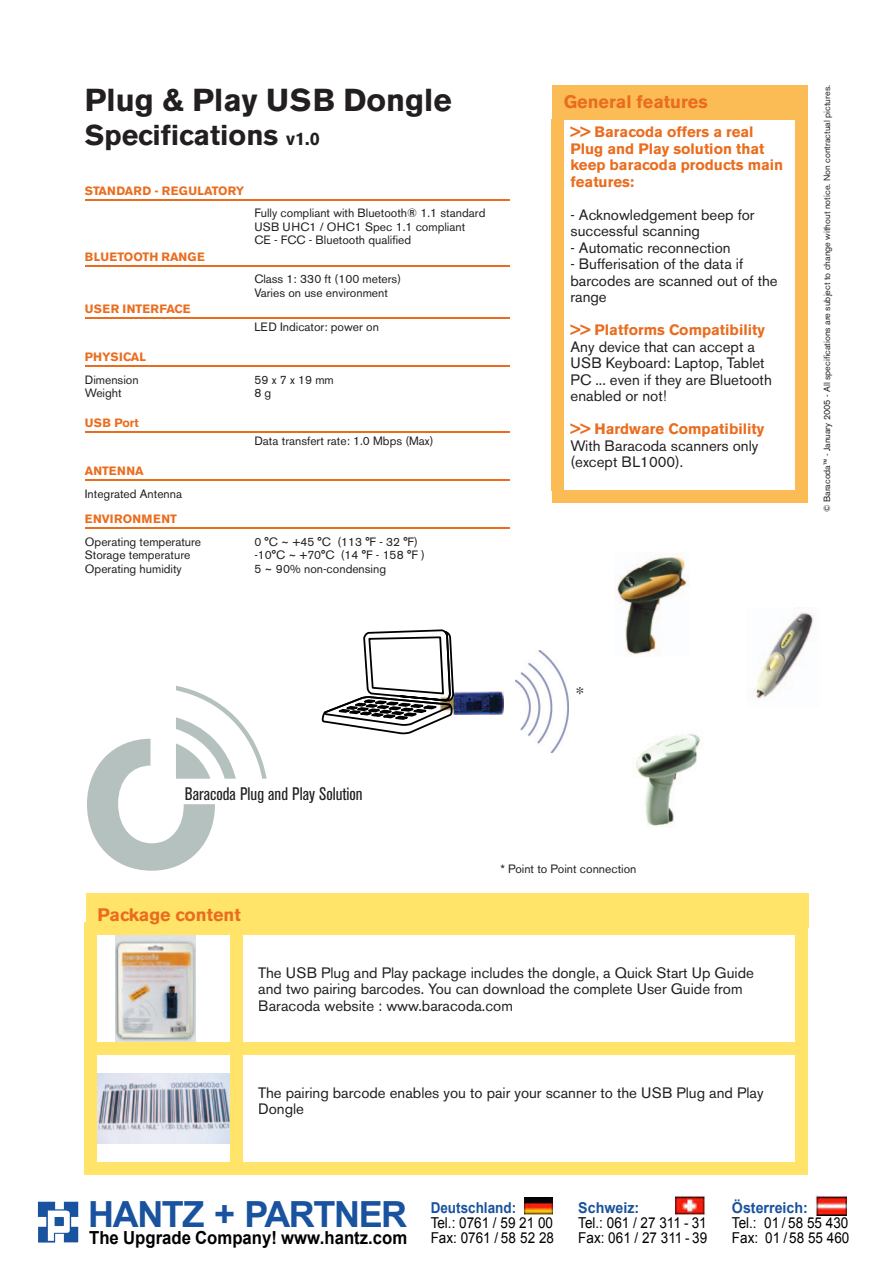
<style>
.page{position:relative;width:893px;height:1263px;background:#fff}
.page>*{position:absolute;margin:0;border:0;box-sizing:border-box;transform-origin:0 0}
.t1{font:700 36px "Arial";letter-spacing:-.04em;color:#19529e}
.t2{font:700 31.5px "Akzidenz Grotesk BE";color:#231f20}
.t3{font:700 28.5px "Akzidenz Grotesk BE";color:#231f20}
.t4{font:700 18px "Arial";color:#000;scale:.93 1}
.t5{font:700 18px "Akzidenz Grotesk BE";color:#ea6d1f}
.t6{font:condensed 18px "Akzidenz Grotesk BE";color:#231f20}
.t7{font:18px "Times";color:#231f20}
.t8{font:15px/16.5px "Akzidenz Grotesk BE";color:#231f20}
.t9{font:700 15px/16.5px "Akzidenz Grotesk BE";color:#ea6d1f}
.t10{font:15px/15px "Arial";color:#000;scale:.9 1}
.t11{font:700 15px "Arial";color:#19529e;scale:.95 1}
.t12{font:700 15px "Arial";color:#19529e;scale:.9 1}
.t13{font:12px/13.5px "Akzidenz Grotesk BE";color:#231f20}
.t14{font:700 12px "Akzidenz Grotesk BE";color:#ea6d1f}
.t15{font:700 12px "Akzidenz Grotesk BE";letter-spacing:.02em;color:#ea6d1f}
.t16{font:700 12px "Akzidenz Grotesk BE";letter-spacing:.03em;color:#ea6d1f}
.t17{font:9px "Akzidenz Grotesk BE";color:#231f20}
.s1{font-size:18px}
</style>
<div class="page">
<div style="left:552px;top:119px;width:12px;height:371px;background:#fcbc55"></div>
<div style="left:796px;top:119px;width:12px;height:371px;background:#fcbc55"></div>
<div style="left:552px;top:490px;width:256px;height:12px;background:#fcbc55"></div>
<div style="left:552px;top:85px;width:256px;height:34px;background:#fcbc55"></div>
<div style="left:86px;top:893px;width:723px;height:34px;background:#ffe469"></div>
<div style="left:85px;top:923px;width:152px;height:12px;background:#ffe469"></div>
<div style="left:85px;top:935px;width:12px;height:108px;background:#ffe469"></div>
<div style="left:237px;top:923px;width:571px;height:12px;background:#ffe469"></div>
<div style="left:231px;top:935px;width:12px;height:108px;background:#ffe469"></div>
<div style="left:796px;top:935px;width:12px;height:108px;background:#ffe469"></div>
<img style="left:116px;top:936px;width:80px;height:107px">
<img style="left:97px;top:1074px;width:134px;height:69px">
<svg style="left:87px;top:686px;width:180px;height:185px"></svg>
<img style="left:454px;top:692px;width:49px;height:22px">
<svg style="left:322px;top:629px;width:132px;height:105px"></svg>
<img style="left:515px;top:651px;width:53px;height:102px">
<img style="left:617px;top:556px;width:70px;height:99px">
<img style="left:753px;top:612px;width:61px;height:88px">
<img style="left:636px;top:734px;width:64px;height:92px">
<div style="left:85px;top:1043px;width:152px;height:12px;background:#ffe469"></div>
<div style="left:85px;top:1055px;width:12px;height:108px;background:#ffe469"></div>
<div style="left:237px;top:1043px;width:571px;height:12px;background:#ffe469"></div>
<div style="left:231px;top:1055px;width:12px;height:108px;background:#ffe469"></div>
<div style="left:796px;top:1055px;width:12px;height:108px;background:#ffe469"></div>
<div style="left:85px;top:1163px;width:152px;height:12px;background:#ffe469"></div>
<div style="left:237px;top:1163px;width:571px;height:12px;background:#ffe469"></div>
<hr style="left:85px;top:199px;width:424px;height:1px;background:#ea6d1f">
<hr style="left:85px;top:265px;width:424px;height:1px;background:#ea6d1f">
<hr style="left:85px;top:317px;width:424px;height:2px;background:#ea6d1f">
<hr style="left:85px;top:365px;width:424px;height:2px;background:#ea6d1f">
<hr style="left:85px;top:431px;width:424px;height:2px;background:#ea6d1f">
<hr style="left:85px;top:479px;width:424px;height:2px;background:#ea6d1f">
<hr style="left:85px;top:527px;width:424px;height:2px;background:#ea6d1f">
<svg style="left:38px;top:1202px;width:40px;height:40px"></svg>
<img style="left:524px;top:1197px;width:29px;height:17px">
<img style="left:815px;top:1195px;width:32px;height:20px">
<img style="left:676px;top:1195px;width:30px;height:20px">
<h2 class="t2" style="left:85px;top:82px;width:368px">Plug &amp; Play USB Dongle</h2>
<h3 class="t3" style="left:85px;top:119px;width:237px">Specifications <span class="s1">v1.0</span></h3>
<p class="t14" style="left:85px;top:184px;width:161px">STANDARD - REGULATORY</p>
<p class="t13" style="left:254px;top:206px;width:233px">Fully compliant with Bluetooth® 1.1 standard<br>USB UHC1 / OHC1 Spec 1.1 compliant<br>CE - FCC - Bluetooth qualified</p>
<p class="t14" style="left:85px;top:250px;width:122px">BLUETOOTH RANGE</p>
<p class="t13" style="left:254px;top:272px;width:148px">Class 1: 330 ft (100 meters)<br>Varies on use environment</p>
<p class="t15" style="left:85px;top:302px;width:107px">USER INTERFACE</p>
<p class="t13" style="left:254px;top:320px;width:126px">LED Indicator: power on</p>
<p class="t14" style="left:85px;top:350px;width:63px">PHYSICAL</p>
<p class="t13" style="left:85px;top:373px;width:55px">Dimension</p>
<p class="t13" style="left:254px;top:373px;width:81px">59 x 7 x 19 mm</p>
<p class="t13" style="left:85px;top:386px;width:38px">Weight</p>
<p class="t13" style="left:254px;top:386px;width:18px">8 g</p>
<p class="t14" style="left:85px;top:416px;width:55px">USB Port</p>
<p class="t13" style="left:254px;top:434px;width:181px">Data transfert rate: 1.0 Mbps (Max)</p>
<p class="t14" style="left:85px;top:464px;width:60px">ANTENNA</p>
<p class="t13" style="left:85px;top:487px;width:99px">Integrated Antenna</p>
<p class="t16" style="left:85px;top:512px;width:94px">ENVIRONMENT</p>
<p class="t13" style="left:85px;top:535px;width:118px">Operating temperature</p>
<p class="t13" style="left:254px;top:535px;width:165px">0 °C ~ +45 °C (113 °F - 32 °F)</p>
<p class="t13" style="left:85px;top:548px;width:107px">Storage temperature</p>
<p class="t13" style="left:254px;top:548px;width:172px">-10°C ~ +70°C (14 °F - 158 °F )</p>
<p class="t13" style="left:85px;top:562px;width:98px">Operating humidity</p>
<p class="t13" style="left:254px;top:562px;width:133px">5 ~ 90% non-condensing</p>
<p class="t5" style="left:564px;top:91px;width:145px">General features</p>
<p class="t9" style="left:570px;top:124px;width:214px">&gt;&gt; Baracoda offers a real<br>Plug and Play solution that keep baracoda products main features:</p>
<p class="t8" style="left:570px;top:206px;width:186px">- Acknowledgement beep for successful scanning</p>
<p class="t8" style="left:570px;top:239px;width:162px">- Automatic reconnection</p>
<p class="t8" style="left:570px;top:256px;width:209px">- Bufferisation of the data if barcodes are scanned out of the range</p>
<p class="t9" style="left:570px;top:322px;width:196px">&gt;&gt; Platforms Compatibility</p>
<p class="t8" style="left:570px;top:338px;width:203px">Any device that can accept a<br>USB Keyboard: Laptop, Tablet<br>PC ... even if they are Bluetooth enabled or not!</p>
<p class="t9" style="left:570px;top:421px;width:195px">&gt;&gt; Hardware Compatibility</p>
<p class="t8" style="left:570px;top:437px;width:189px">With Baracoda scanners only (except BL1000).</p>
<p class="t17" style="left:822px;top:512px;width:429px;rotate:-90deg">© Baracoda™ - January 2005 - All specifications are subject to change without notice. Non contractual pictures.</p>
<p class="t6" style="left:185px;top:784px;width:179px">Baracoda Plug and Play Solution</p>
<p class="t5" style="left:98px;top:904px;width:145px">Package content</p>
<p class="t7" style="left:575px;top:683px;width:10px">*</p>
<p class="t13" style="left:500px;top:862px;width:138px">* Point to Point connection</p>
<p class="t8" style="left:258px;top:964px;width:497px">The USB Plug and Play package includes the dongle, a Quick Start Up Guide and two pairing barcodes. You can download the complete User Guide from<br>Baracoda website : www.baracoda.com</p>
<p class="t8" style="left:258px;top:1084px;width:507px">The pairing barcode enables you to pair your scanner to the USB Plug and Play<br>Dongle</p>
<h1 class="t1" style="left:88px;top:1193px;width:320px">HANTZ + PARTNER</h1>
<p class="t4" style="left:89px;top:1227px;width:343px">The Upgrade Company! www.hantz.com</p>
<p class="t12" style="left:431px;top:1199px;width:97px">Deutschland:</p>
<p class="t10" style="left:431px;top:1215px;width:139px">Tel.: 0761 / 59 21 00<br>Fax: 0761 / 58 52 28</p>
<p class="t11" style="left:578px;top:1199px;width:66px">Schweiz:</p>
<p class="t10" style="left:578px;top:1215px;width:145px">Tel.: 061 / 27 311 - 31<br>Fax: 061 / 27 311 - 39</p>
<p class="t11" style="left:732px;top:1200px;width:82px">Österreich:</p>
<p class="t10" style="left:732px;top:1215px;width:132px">Tel.: 01 / 58 55 430<br>Fax: 01 / 58 55 460</p>
</div>
